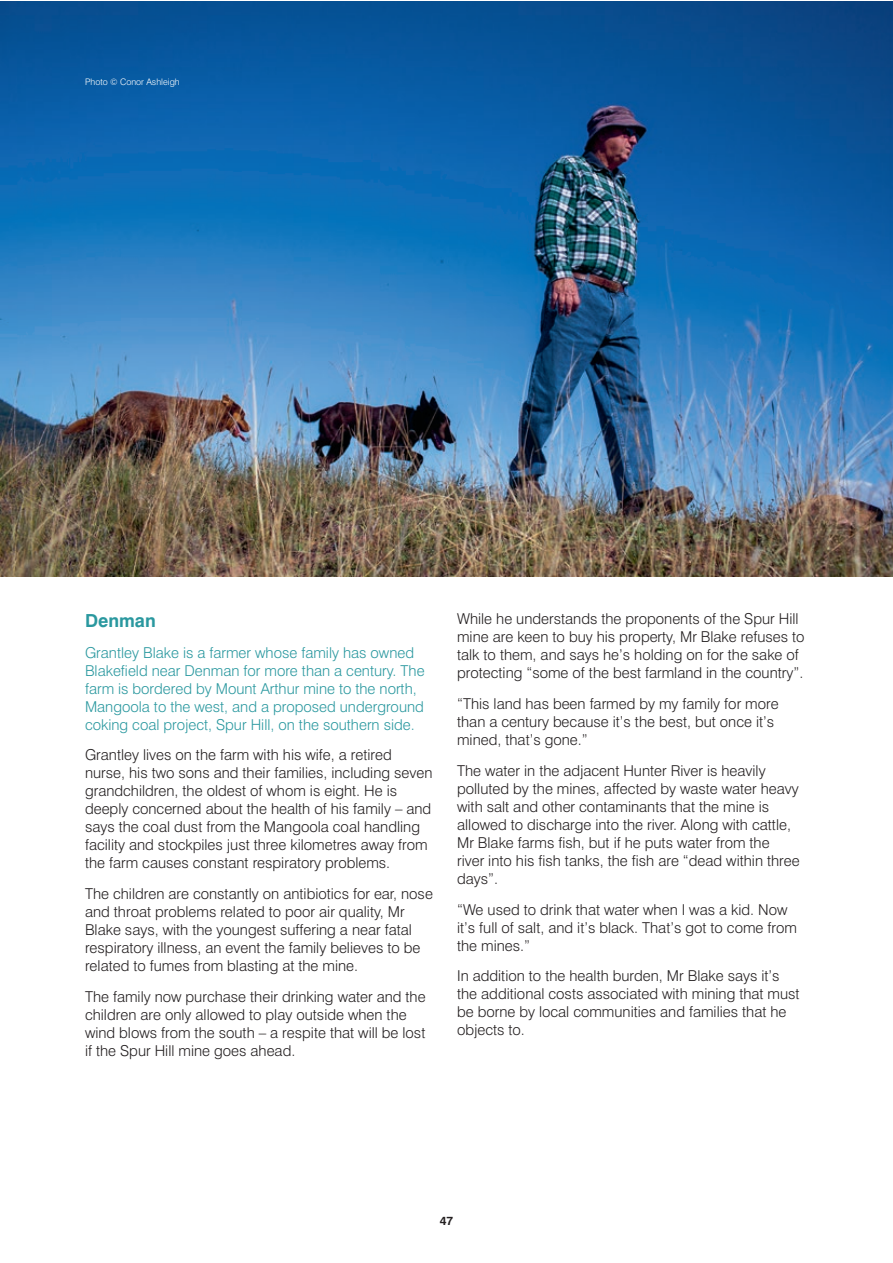
<style>
.page{position:relative;width:893px;height:1263px;background:#fff}
.page>*{position:absolute;margin:0;border:0;box-sizing:border-box;transform-origin:0 0}
.t1{font:700 18px "Swiss 721 BT";color:#2a989f}
.t2{font:300 15px/18px "Swiss 721 BT";color:#231f20}
.t3{font:300 15px/18px "Swiss 721 BT";color:#2a989f}
.t4{font:700 12px "Swiss 721 BT";color:#231f20}
.t5{font:300 9px "Swiss 721 BT";color:#fff}
</style>
<div class="page">
<img style="left:0;top:1px;width:892px;height:575px">
<p class="t5" style="left:85px;top:76px;width:96px">Photo © Conor Ashleigh</p>
<p class="t1" style="left:85px;top:609px;width:72px">Denman</p>
<p class="t3" style="left:85px;top:643px;width:341px">Grantley Blake is a farmer whose family has owned Blakefield near Denman for more than a century. The farm is bordered by Mount Arthur mine to the north, Mangoola to the west, and a proposed underground coking coal project, Spur Hill, on the southern side.</p>
<p class="t2" style="left:85px;top:746px;width:349px">Grantley lives on the farm with his wife, a retired nurse, his two sons and their families, including seven grandchildren, the oldest of whom is eight. He is deeply concerned about the health of his family – and says the coal dust from the Mangoola coal handling facility and stockpiles just three kilometres away from the farm causes constant respiratory problems.</p>
<p class="t2" style="left:85px;top:885px;width:349px">The children are constantly on antibiotics for ear, nose and throat problems related to poor air quality, Mr Blake says, with the youngest suffering a near fatal respiratory illness, an event the family believes to be related to fumes from blasting at the mine.</p>
<p class="t2" style="left:85px;top:987px;width:342px">The family now purchase their drinking water and the children are only allowed to play outside when the wind blows from the south – a respite that will be lost if the Spur Hill mine goes ahead.</p>
<p class="t2" style="left:457px;top:610px;width:349px">While he understands the proponents of the Spur Hill mine are keen to buy his property, Mr Blake refuses to talk to them, and says he’s holding on for the sake of protecting “some of the best farmland in the country”.</p>
<p class="t2" style="left:457px;top:695px;width:323px">“This land has been farmed by my family for more than a century because it’s the best, but once it’s mined, that’s gone.”</p>
<p class="t2" style="left:457px;top:761px;width:344px">The water in the adjacent Hunter River is heavily polluted by the mines, affected by waste water heavy with salt and other contaminants that the mine is allowed to discharge into the river. Along with cattle, Mr Blake farms fish, but if he puts water from the river into his fish tanks, the fish are “dead within three days”.</p>
<p class="t2" style="left:457px;top:900px;width:341px">“We used to drink that water when I was a kid. Now it’s full of salt, and it’s black. That’s got to come from the mines.”</p>
<p class="t2" style="left:457px;top:967px;width:344px">In addition to the health burden, Mr Blake says it’s the additional costs associated with mining that must be borne by local communities and families that he objects to.</p>
<p class="t4" style="left:440px;top:1214px;width:15px">47</p>
</div>
